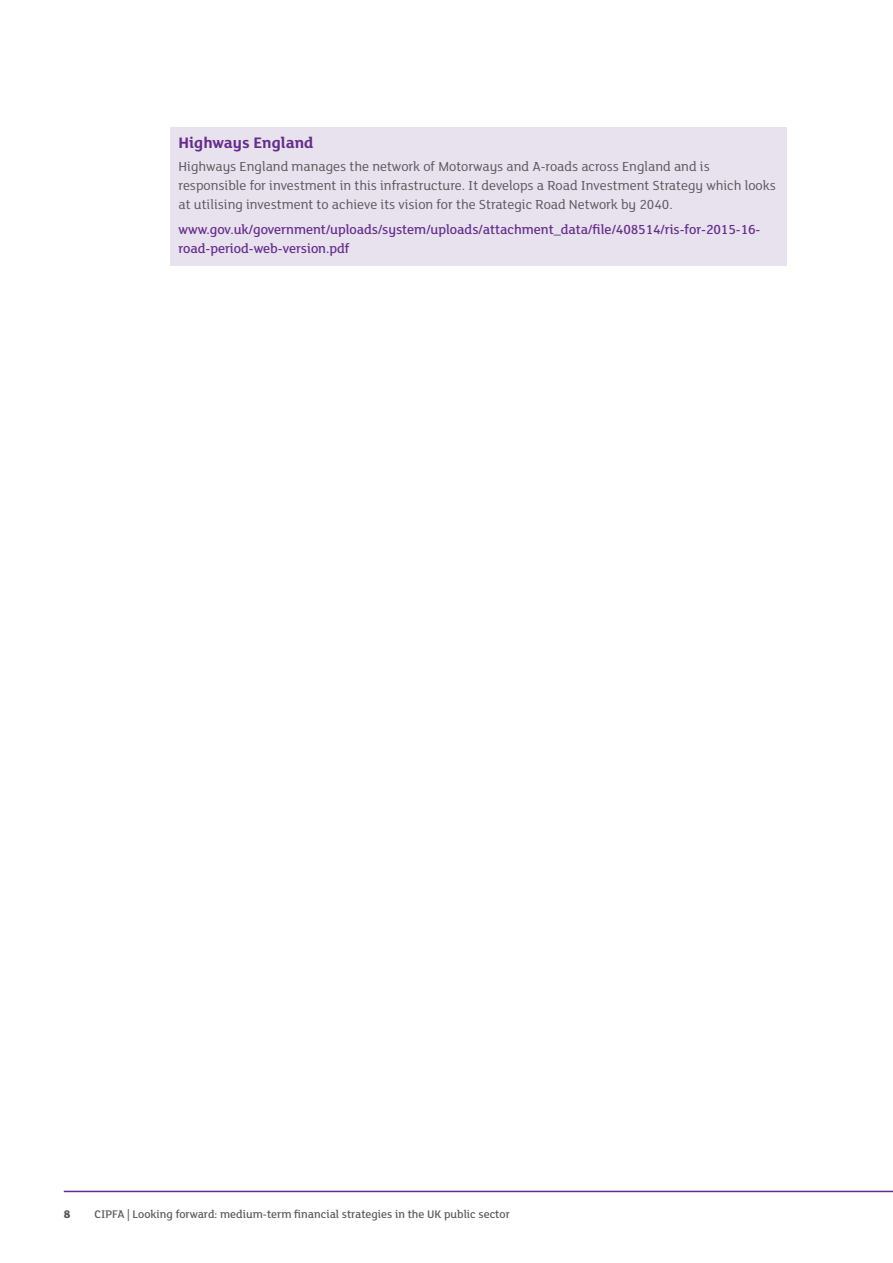
<style>
.page{position:relative;width:893px;height:1263px;background:#fff}
.page>*{position:absolute;margin:0;border:0;box-sizing:border-box;transform-origin:0 0}
.Subhead_B{font:700 16.5px "FS Lola";color:#642d89}
.BODY_COPY{font:14.25px/18.8px "FS Lola";color:#57585a}
.BODY_COPY-2{font:500 14.25px/18.8px "FS Lola";letter-spacing:-.005em;color:#642d89}
.t1{font:500 12px "FS Lola";color:#57585a}
.t2{font:800 12px "FS Lola";color:#57585a}
</style>
<div class="page">
<hr style="left:64px;top:1191px;width:829px;height:1px;background:#642d89">
<div style="left:170px;top:128px;width:617px;height:138px;background:#e8e1ee"></div>
<p class="Subhead_B" style="left:179px;top:132px;width:136px">Highways England</p>
<p class="BODY_COPY" style="left:179px;top:157px;width:599px">Highways England manages the network of Motorways and A-roads across England and is responsible for investment in this infrastructure. It develops a Road Investment Strategy which looks at utilising investment to achieve its vision for the Strategic Road Network by 2040.</p>
<p class="BODY_COPY-2" style="left:179px;top:220px;width:583px">www.gov.uk/government/uploads/system/uploads/attachment_data/file/408514/ris-for-2015-16- road-period-web-version.pdf</p>
<p class="t2" style="left:63px;top:1206px;width:9px">8</p>
<p class="t1" style="left:94px;top:1206px;width:417px">CIPFA | Looking forward: medium-term financial strategies in the UK public sector</p>
</div>
